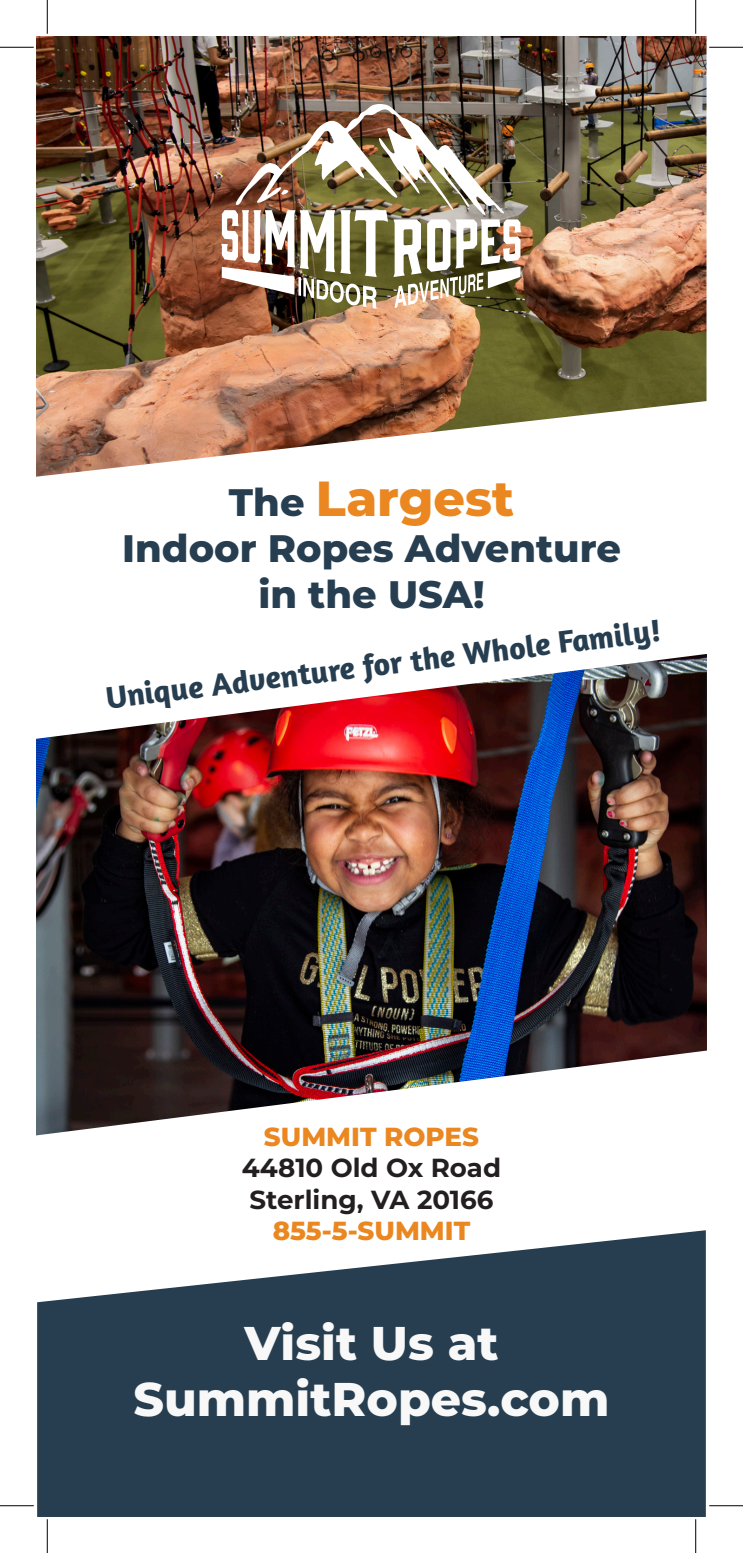
<style>
.page{position:relative;width:743px;height:1553px;background:#fff}
.page>*{position:absolute;margin:0;border:0;box-sizing:border-box;transform-origin:0 0}
.t1{font:800 49.27px "Montserrat";color:#ea8720}
.t2{font:800 47.25px "Montserrat";color:#f8f8f8}
.t3{font:800 38.25px/45.9px "Montserrat";color:#263e50;text-align:center}
.t4{font:700 31.72px "Amaranth";color:#263e50}
.t5{font:700 26.1px "Montserrat";color:#231f20}
.t6{font:800 26.1px "Montserrat";color:#ea8720}
.s1{font-size:38.25px;color:#263e50}
</style>
<div class="page">
<img style="left:36px;top:36px;width:670px;height:441px">
<img style="left:221px;top:104px;width:300px;height:205px">
<svg style="left:37px;top:1230px;width:668px;height:286px;background:#415666"></svg>
<img style="left:36px;top:654px;width:670px;height:481px">
<hr style="left:0;top:47px;width:34px;height:1px;background:#000">
<hr style="left:709px;top:47px;width:33px;height:1px;background:#000">
<hr style="left:0;top:1505px;width:34px;height:1px;background:#000">
<hr style="left:709px;top:1505px;width:33px;height:1px;background:#000">
<hr style="left:47px;top:0;width:1px;height:34px;background:#000">
<hr style="left:47px;top:1519px;width:1px;height:33px;background:#000">
<hr style="left:695px;top:0;width:1px;height:34px;background:#000">
<hr style="left:695px;top:1519px;width:1px;height:33px;background:#000">
<p class="t1" style="left:229px;top:462px;width:286px"><span class="s1">The</span> Largest</p>
<p class="t3" style="left:122px;top:523px;width:500px">Indoor Ropes Adventure in the USA!</p>
<p class="t4" style="left:104px;top:678px;width:560px;rotate:-7deg">Unique Adventure for the Whole Family!</p>
<p class="t6" style="left:264px;top:1117px;width:217px">SUMMIT ROPES</p>
<p class="t5" style="left:242px;top:1149px;width:261px">44810 Old Ox Road</p>
<p class="t5" style="left:249px;top:1180px;width:245px">Sterling, VA 20166</p>
<p class="t6" style="left:273px;top:1211px;width:199px">855-5-SUMMIT</p>
<p class="t2" style="left:244px;top:1308px;width:256px">Visit Us at</p>
<p class="t2" style="left:133px;top:1365px;width:477px">SummitRopes.com</p>
</div>
